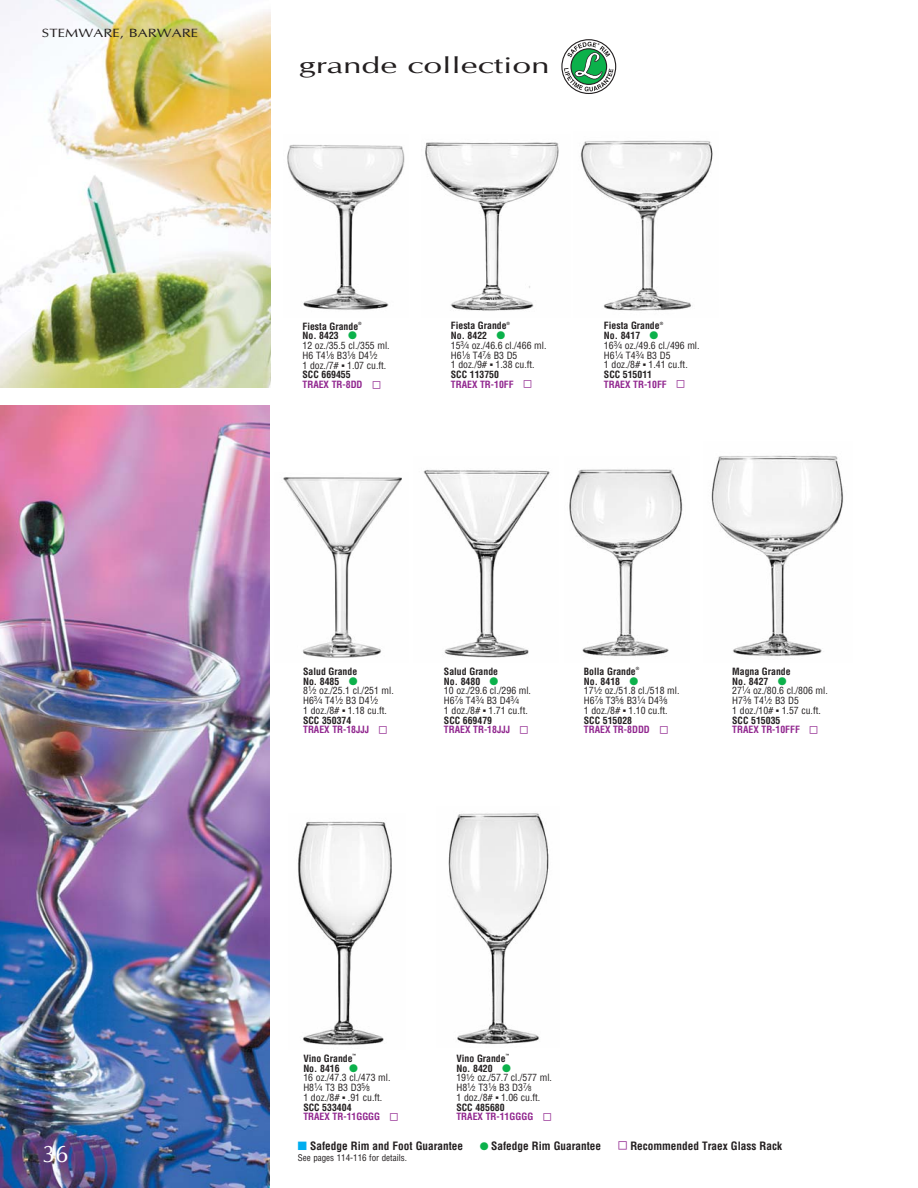
<style>
.page{position:relative;width:918px;height:1188px;background:#fff}
.page>*{position:absolute;margin:0;border:0;box-sizing:border-box;transform-origin:0 0}
.t1{font:24px "CG Omega";color:#fff}
.t2{font:22.5px "CG Omega";color:#231f20;scale:1.5 1}
.t3{font:16.5px "Universal Newswith Comm Pi";color:#91278f}
.t4{font:15px "Universal Newswith Comm Pi";color:#91278f}
.t5{font:12px "CG Omega";color:#231f20;scale:1.25 1}
.t6{font:11.25px "Food Service Symbols";color:#231f20}
.t7{font:9.75px/9.8px "Food Service Roman";color:#231f20}
.t8{font:9.75px "Food Service Symbols";color:#231f20}
.t9{font:9.75px "Food Service Symbols";color:#0cb14b}
.t10{font:9px "Food Service Roman";color:#231f20}
.s1{color:#0cb14b}
.s2{font-size:6.9px}
.s3{font-family:"Helvetica"}
.s4{font-family:"Universal Newswith Comm Pi"}
.s5{color:#231f20}
</style>
<div class="page">
<img style="left:0;top:0;width:270px;height:388px">
<img style="left:0;top:405px;width:269px;height:783px">
<img style="left:569px;top:469px;width:114px;height:187px">
<img style="left:711px;top:455px;width:132px;height:201px">
<img style="left:283px;top:477px;width:119px;height:181px">
<img style="left:423px;top:469px;width:127px;height:189px">
<img style="left:287px;top:144px;width:118px;height:166px">
<img style="left:425px;top:142px;width:134px;height:169px">
<img style="left:580px;top:140px;width:133px;height:171px">
<img style="left:298px;top:821px;width:94px;height:224px">
<img style="left:448px;top:813px;width:101px;height:231px">
<svg style="left:562px;top:39px;width:53px;height:54px"></svg>
<div style="left:561px;top:39px;width:55px;height:55px;border:1px solid #231f20;border-radius:50%"></div>
<svg style="left:564px;top:42px;width:49px;height:49px"></svg>
<p class="t5" style="left:42px;top:28px;width:127px">STEMWARE, BARWARE</p>
<h2 class="t2" style="left:299px;top:56px;width:169px">grande collection</h2>
<p class="t8" style="left:344px;top:322px;width:6px">■</p>
<p class="t8" style="left:308px;top:332px;width:50px">□ ✔ ✓ <span class="s1">•</span></p>
<p class="t7" style="left:303px;top:341px;width:89px">12 oz./35.5 cl./355 ml.<br>H6 T4<sup>1</sup>⁄<span class="s2">8</span> B3<sup>1</sup>⁄<span class="s2">8</span> D4<sup>1</sup>⁄<span class="s2">2<br></span>1 doz./7<span class="s3">#</span> <span class="s4">▪</span> 1.07 cu.ft.</p>
<h3 class="t4" style="left:372px;top:378px;width:10px">▫</h3>
<p class="t8" style="left:492px;top:322px;width:6px">■</p>
<p class="t9" style="left:497px;top:332px;width:10px">•</p>
<p class="t7" style="left:451px;top:341px;width:97px">15<sup>3</sup>⁄<span class="s2">4</span> oz./46.6 cl./466 ml.<br>H6<sup>1</sup>⁄<span class="s2">8</span> T4<sup>7</sup>⁄<span class="s2">8</span> B3 D5<br>1 doz./9<span class="s3">#</span> <span class="s4">▪</span> 1.38 cu.ft.</p>
<h3 class="t4" style="left:523px;top:378px;width:10px">▫</h3>
<p class="t8" style="left:645px;top:322px;width:6px">■</p>
<p class="t9" style="left:650px;top:332px;width:10px">•</p>
<p class="t7" style="left:604px;top:341px;width:97px">16<sup>3</sup>⁄<span class="s2">4</span> oz./49.6 cl./496 ml.<br>H6<sup>1</sup>⁄<span class="s2">4</span> T4<sup>3</sup>⁄<span class="s2">4</span> B3 D5<br>1 doz./8<span class="s3">#</span> <span class="s4">▪</span> 1.41 cu.ft.</p>
<h3 class="t4" style="left:677px;top:378px;width:10px">▫</h3>
<p class="t8" style="left:343px;top:668px;width:6px">■</p>
<p class="t9" style="left:349px;top:677px;width:10px">•</p>
<p class="t7" style="left:303px;top:687px;width:92px">8<sup>1</sup>⁄<span class="s2">2</span> oz./25.1 cl./251 ml.<br>H6<sup>3</sup>⁄<span class="s2">4</span> T4<sup>1</sup>⁄<span class="s2">2</span> B3 D4<sup>1</sup>⁄<span class="s2">2<br></span>1 doz./8<span class="s3">#</span> <span class="s4">▪</span> 1.18 cu.ft.</p>
<p class="t8" style="left:322px;top:716px;width:31px">✓ ✓✔</p>
<h3 class="t4" style="left:379px;top:723px;width:10px">▫</h3>
<p class="t8" style="left:483px;top:668px;width:6px">■</p>
<p class="t9" style="left:490px;top:677px;width:10px">•</p>
<p class="t7" style="left:444px;top:687px;width:89px">10 oz./29.6 cl./296 ml.<br>H6<sup>7</sup>⁄<span class="s2">8</span> T4<sup>3</sup>⁄<span class="s2">4</span> B3 D4<sup>3</sup>⁄<span class="s2">4<br></span>1 doz./8<span class="s3">#</span> <span class="s4">▪</span> 1.71 cu.ft.</p>
<h3 class="t4" style="left:520px;top:723px;width:10px">▫</h3>
<p class="t8" style="left:589px;top:668px;width:12px">□●●</p>
<p class="t8" style="left:621px;top:668px;width:6px">■</p>
<p class="t9" style="left:630px;top:677px;width:10px">•</p>
<p class="t7" style="left:584px;top:687px;width:97px">17<sup>1</sup>⁄<span class="s2">2</span> oz./51.8 cl./518 ml.<br>H6<sup>7</sup>⁄<span class="s2">8</span> T3<sup>5</sup>⁄<span class="s2">8</span> B3<sup>1</sup>⁄<span class="s2">4</span> D4<sup>3</sup>⁄<span class="s2">8<br></span>1 doz./8<span class="s3">#</span> <span class="s4">▪</span> 1.10 cu.ft.</p>
<h3 class="t4" style="left:660px;top:724px;width:10px">▫</h3>
<p class="t9" style="left:778px;top:677px;width:10px">•</p>
<p class="t7" style="left:732px;top:687px;width:97px">27<sup>1</sup>⁄<span class="s2">4</span> oz./80.6 cl./806 ml.<br>H7<sup>3</sup>⁄<span class="s2">8</span> T4<sup>1</sup>⁄<span class="s2">2</span> B3 D5<br>1 doz./10<span class="s3">#</span> <span class="s4">▪</span> 1.57 cu.ft.</p>
<h3 class="t4" style="left:810px;top:723px;width:10px">▫</h3>
<h1 class="t1" style="left:42px;top:1144px;width:28px">36</h1>
<p class="t8" style="left:338px;top:1055px;width:6px">■</p>
<p class="t9" style="left:349px;top:1064px;width:10px">•</p>
<p class="t7" style="left:303px;top:1074px;width:89px">16 oz./47.3 cl./473 ml.<br>H8<sup>1</sup>⁄<span class="s2">4</span> T3 B3 D3<sup>5</sup>⁄<span class="s2">8<br></span>1 doz./8<span class="s3">#</span> <span class="s4">▪</span> .91 cu.ft.</p>
<p class="t8" style="left:327px;top:1103px;width:26px">✓✓✔ ✔</p>
<h3 class="t4" style="left:390px;top:1111px;width:10px">▫</h3>
<p class="t8" style="left:491px;top:1055px;width:6px">■</p>
<p class="t9" style="left:502px;top:1064px;width:10px">•</p>
<p class="t7" style="left:456px;top:1074px;width:97px">19<sup>1</sup>⁄<span class="s2">2</span> oz./57.7 cl./577 ml.<br>H8<sup>1</sup>⁄<span class="s2">2</span> T3<sup>1</sup>⁄<span class="s2">8</span> B3 D3<sup>7</sup>⁄<span class="s2">8<br></span>1 doz./8<span class="s3">#</span> <span class="s4">▪</span> 1.06 cu.ft.</p>
<h3 class="t4" style="left:543px;top:1111px;width:10px">▫</h3>
<p class="t6" style="left:378px;top:1142px;width:51px">■ □□▼ ◆</p>
<p class="t9" style="left:480px;top:1143px;width:10px">•</p>
<p class="t6" style="left:561px;top:1142px;width:31px">◆ ■▼</p>
<h3 class="t3" style="left:618px;top:1139px;width:37px">▫ <span class="s5">□</span></h3>
<p class="t6" style="left:677px;top:1142px;width:7px">■</p>
<p class="t6" style="left:738px;top:1142px;width:20px">● ▲▲</p>
<p class="t10" style="left:298px;top:1154px;width:111px">See pages 114-116 for details.</p>
</div>
